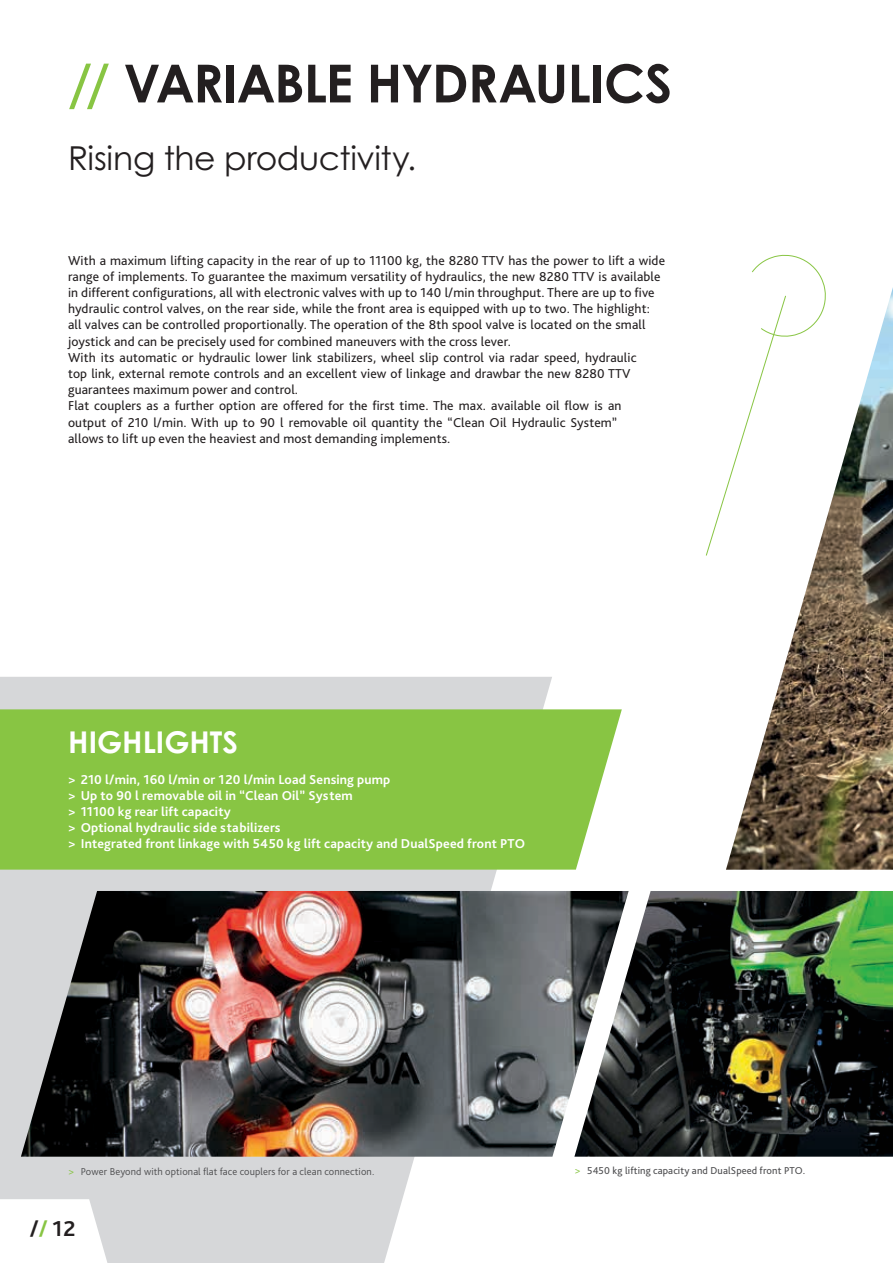
<style>
.page{position:relative;width:893px;height:1263px;background:#fff}
.page>*{position:absolute;margin:0;border:0;box-sizing:border-box;transform-origin:0 0}
.t1{font:700 52.5px "Century Gothic Pro";letter-spacing:-.02em;color:#231f20}
.t2{font:33px "Century Gothic Pro";letter-spacing:-.01em;color:#231f20}
.t3{font:700 30px "Century Gothic Pro";letter-spacing:.005em;color:#fff}
.t4{font:700 22.5px "Bliss Pro";color:#231f20}
.t5{font:13.5px/16.2px "Bliss Pro";letter-spacing:.01em;color:#231f20}
.t6{font:700 13.5px/16.2px "Bliss Pro";letter-spacing:.01em;color:#fff}
.t7{font:300 10.5px "Bliss Pro";letter-spacing:.01em;color:#4d4d4f}
.t8{font:10.5px "Bliss Pro";letter-spacing:.01em;color:#4d4d4f}
.s1{color:#88c543}
.s2{font-weight:400;color:#88c543}
</style>
<div class="page">
<svg style="left:0;top:677px;width:552px;height:586px;fill:#d6d7d9"></svg>
<div style="left:0;top:709px;width:622px;height:161px;background:#88c543"></div>
<img style="left:726px;top:287px;width:167px;height:583px">
<img style="left:629px;top:891px;width:264px;height:266px">
<img style="left:21px;top:891px;width:608px;height:266px">
<svg style="left:705px;top:254px;width:121px;height:302px"></svg>
<svg style="left:0;top:1199px;width:107px;height:64px"></svg>
<h1 class="t1" style="left:68px;top:51px;width:606px"><span class="s1">//</span> VARIABLE HYDRAULICS</h1>
<h2 class="t2" style="left:68px;top:138px;width:350px">Rising the productivity.</h2>
<p class="t5" style="left:68px;top:252px;width:599px">With a maximum lifting capacity in the rear of up to 11100 kg, the 8280 TTV has the power to lift a wide range of implements. To guarantee the maximum versatility of hydraulics, the new 8280 TTV is available in different configurations, all with electronic valves with up to 140 l/min throughput. There are up to five hydraulic control valves, on the rear side, while the front area is equipped with up to two. The highlight: all valves can be controlled proportionally. The operation of the 8th spool valve is located on the small joystick and can be precisely used for combined maneuvers with the cross lever.<br>With its automatic or hydraulic lower link stabilizers, wheel slip control via radar speed, hydraulic<br>top link, external remote controls and an excellent view of linkage and drawbar the new 8280 TTV guarantees maximum power and control.<br>Flat couplers as a further option are offered for the first time. The max. available oil flow is an<br>output of 210 l/min. With up to 90 l removable oil quantity the “Clean Oil Hydraulic System”<br>allows to lift up even the heaviest and most demanding implements.</p>
<h3 class="t3" style="left:68px;top:723px;width:172px">HIGHLIGHTS</h3>
<p class="t6" style="left:68px;top:771px;width:459px">&gt; 210 l/min, 160 l/min or 120 l/min Load Sensing pump<br>&gt; Up to 90 l removable oil in “Clean Oil” System<br>&gt; 11100 kg rear lift capacity<br>&gt; Optional hydraulic side stabilizers<br>&gt; Integrated front linkage with 5450 kg lift capacity and DualSpeed front PTO</p>
<p class="t7" style="left:68px;top:1165px;width:308px"><span class="s2">&gt;</span> Power Beyond with optional flat face couplers for a clean connection.</p>
<p class="t8" style="left:574px;top:1164px;width:232px"><span class="s1">&gt;</span> 5450 kg lifting capacity and DualSpeed front PTO.</p>
<h3 class="t4" style="left:30px;top:1215px;width:47px">/<span class="s1">/</span> 12</h3>
</div>
